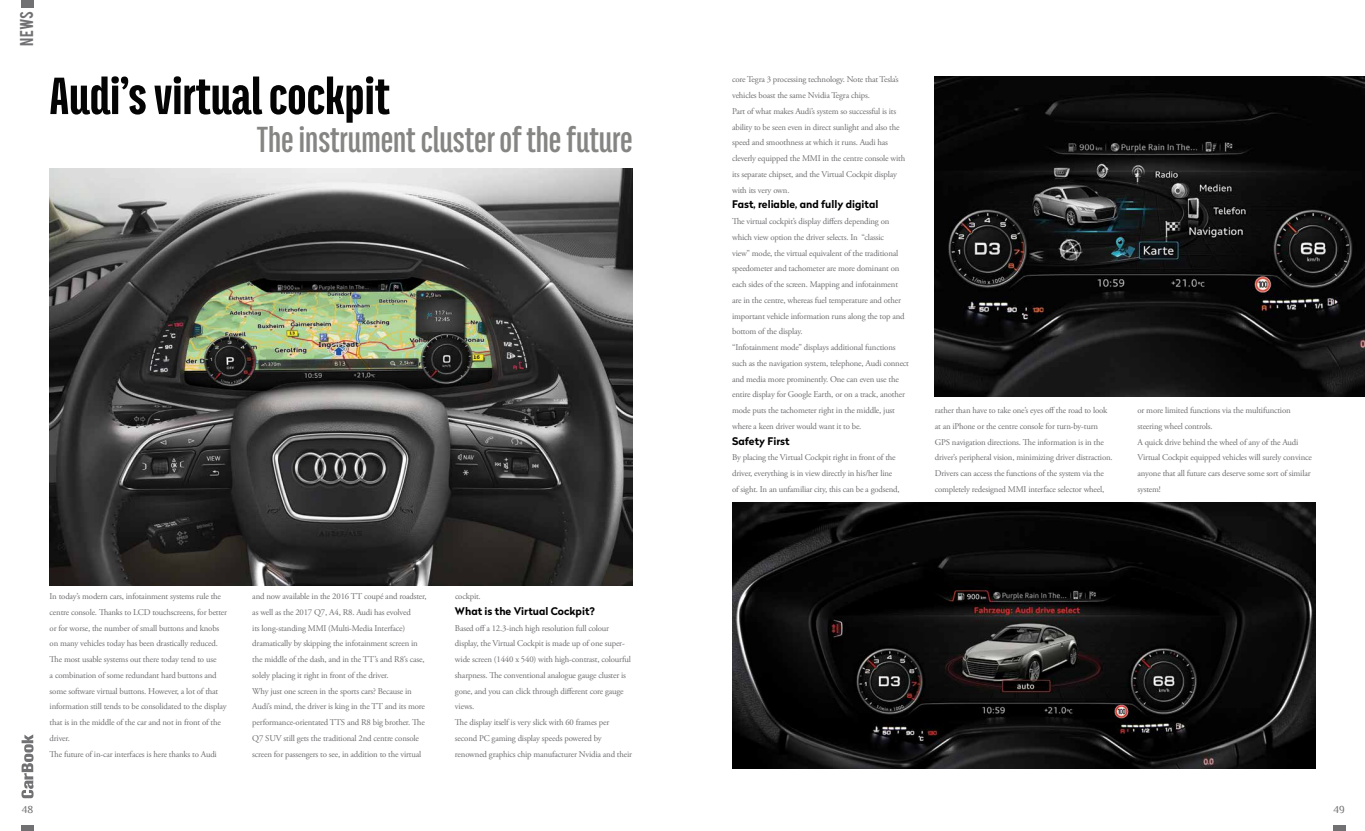
<style>
.page{position:relative;width:1365px;height:831px;background:#fff}
.page>*{position:absolute;margin:0;border:0;box-sizing:border-box;transform-origin:0 0}
.t1{font:900 56.88px "Titular";color:#050404}
.t2{font:700 39.38px "Titular";color:#858583}
.t3{font:14.61px "Bebas";color:#717073}
.t4{font:700 10.5px "Radikal";color:#000}
.t5{font:10.5px "Philosopher";color:#717073}
.t6{font:8.75px/15.8px "Adobe Garamond Pro";letter-spacing:-.02em;color:#6d6c6f}
</style>
<div class="page">
<div style="left:21px;top:825px;width:12px;height:6px;background:#717073"></div>
<div style="left:1332px;top:825px;width:12px;height:6px;background:#717073"></div>
<svg style="left:21px;top:734px;width:13px;height:64px"></svg>
<img style="left:732px;top:503px;width:583px;height:266px">
<img style="left:934px;top:76px;width:430px;height:321px">
<div style="left:21px;top:0;width:12px;height:7px;background:#717073"></div>
<img style="left:50px;top:169px;width:582px;height:416px">
<h3 class="t3" style="left:16px;top:46px;width:36px;rotate:-90deg">News</h3>
<h1 class="t1" style="left:50px;top:67px;width:341px">Audi’s virtual cockpit</h1>
<h2 class="t2" style="left:257px;top:120px;width:377px">The instrument cluster of the future</h2>
<p class="t6" style="left:50px;top:589px;width:179px">In today’s modern cars, infotainment systems rule the centre console. Thanks to LCD touchscreens, for better or for worse, the number of small buttons and knobs on many vehicles today has been drastically reduced.<br>The most usable systems out there today tend to use<br>a combination of some redundant hard buttons and some software virtual buttons. However, a lot of that information still tends to be consolidated to the display that is in the middle of the car and not in front of the driver.<br>The future of in-car interfaces is here thanks to Audi</p>
<p class="t6" style="left:252px;top:589px;width:176px">and now available in the 2016 TT coupé and roadster, as well as the 2017 Q7, A4, R8. Audi has evolved<br>its long-standing MMI (Multi-Media Interface) dramatically by skipping the infotainment screen in the middle of the dash, and in the TT’s and R8’s case, solely placing it right in front of the driver.<br>Why just one screen in the sports cars? Because in Audi’s mind, the driver is king in the TT and its more performance-orientated TTS and R8 big brother. The Q7 SUV still gets the traditional 2nd centre console screen for passengers to see, in addition to the virtual</p>
<p class="t6" style="left:455px;top:589px;width:27px">cockpit.</p>
<p class="t4" style="left:455px;top:603px;width:141px">What is the Virtual Cockpit?</p>
<p class="t6" style="left:455px;top:620px;width:178px">Based off a 12.3-inch high resolution full colour display, the Virtual Cockpit is made up of one super&shy;wide screen (1440 x 540) with high-contrast, colourful sharpness. The conventional analogue gauge cluster is gone, and you can click through different core gauge views.<br>The display itself is very slick with 60 frames per second PC gaming display speeds powered by renowned graphics chip manufacturer Nvidia and their</p>
<p class="t6" style="left:732px;top:72px;width:174px">core Tegra 3 processing technology. Note that Tesla’s vehicles boast the same Nvidia Tegra chips.<br>Part of what makes Audi’s system so successful is its ability to be seen even in direct sunlight and also the speed and smoothness at which it runs. Audi has cleverly equipped the MMI in the centre console with its separate chipset, and the Virtual Cockpit display with its very own.</p>
<p class="t4" style="left:732px;top:197px;width:148px">Fast, reliable, and fully digital</p>
<p class="t6" style="left:732px;top:214px;width:178px">The virtual cockpit’s display differs depending on which view option the driver selects. In “classic<br>view” mode, the virtual equivalent of the traditional speedometer and tachometer are more dominant on each sides of the screen. Mapping and infotainment are in the centre, whereas fuel temperature and other important vehicle information runs along the top and bottom of the display.<br>“Infotainment mode” displays additional functions such as the navigation system, telephone, Audi connect and media more prominently. One can even use the entire display for Google Earth, or on a track, another mode puts the tachometer right in the middle, just where a keen driver would want it to be.</p>
<p class="t4" style="left:732px;top:433px;width:59px">Safety First</p>
<p class="t6" style="left:732px;top:450px;width:169px">By placing the Virtual Cockpit right in front of the driver, everything is in view directly in his/her line of sight. In an unfamiliar city, this can be a godsend,</p>
<p class="t6" style="left:934px;top:403px;width:179px">rather than have to take one’s eyes off the road to look at an iPhone or the centre console for turn-by-turn GPS navigation directions. The information is in the driver’s peripheral vision, minimizing driver distraction.<br>Drivers can access the functions of the system via the completely redesigned MMI interface selector wheel,</p>
<p class="t6" style="left:1137px;top:403px;width:176px">or more limited functions via the multifunction steering wheel controls.<br>A quick drive behind the wheel of any of the Audi Virtual Cockpit equipped vehicles will surely convince anyone that all future cars deserve some sort of similar system!</p>
<p class="t5" style="left:22px;top:804px;width:13px">48</p>
<p class="t5" style="left:1333px;top:804px;width:13px">49</p>
</div>
